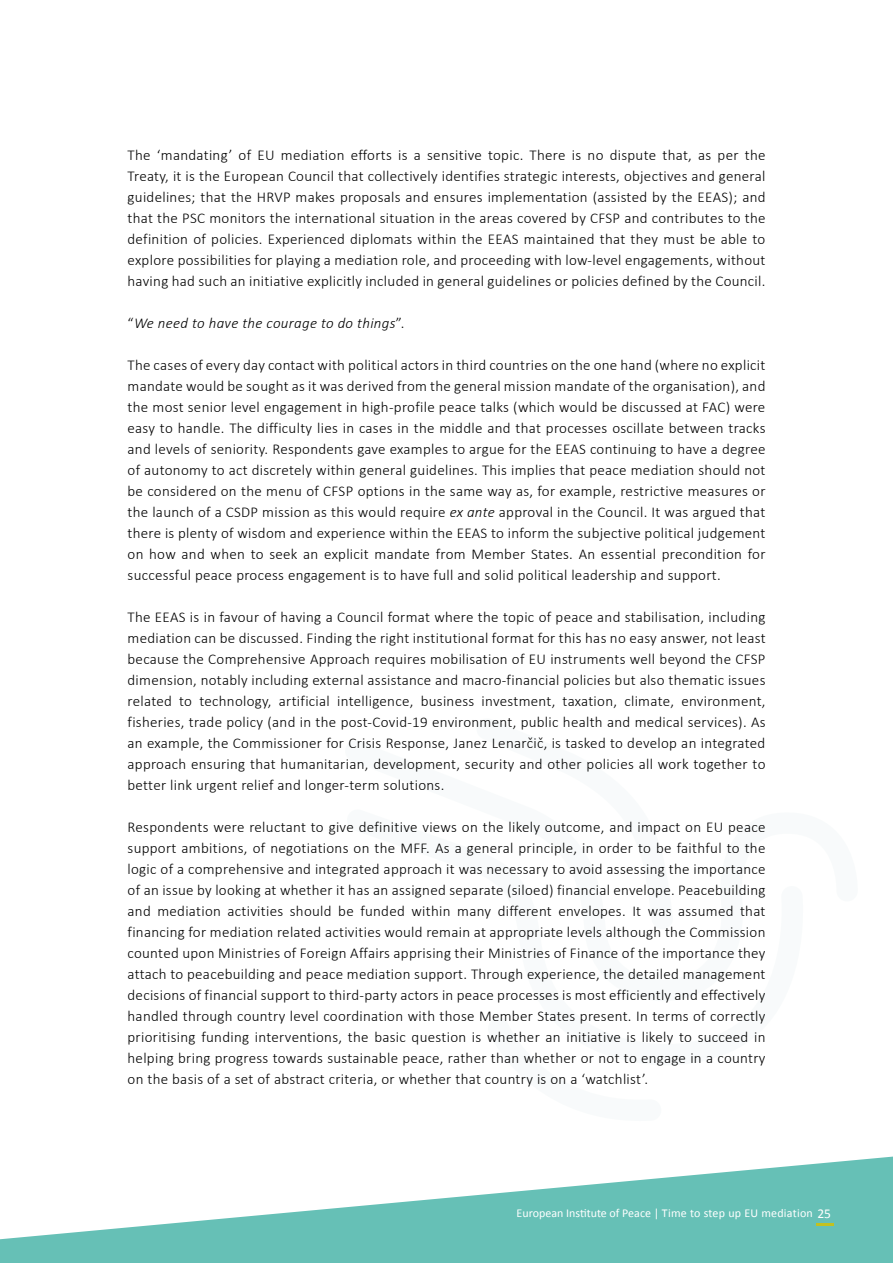
<style>
.page{position:relative;width:893px;height:1263px;background:#fff}
.page>*{position:absolute;margin:0;border:0;box-sizing:border-box;transform-origin:0 0}
.Corpo_A_A{font:300 15px/21px "Calibri";letter-spacing:.02em;color:#000;text-align:justify}
.Corpo_A_A-2{font:italic 300 15px "Calibri";letter-spacing:.02em;color:#000}
.t1{font:12px "Calibri";color:#fff}
.s1{font-style:normal}
.s2{font-style:italic}
.s3{font-size:13.5px}
</style>
<div class="page">
<svg style="left:74px;top:1156px;width:819px;height:107px;fill:#66c0b6"></svg>
<svg style="left:0;top:1232px;width:74px;height:31px;background:#78c7bf"></svg>
<svg style="left:816px;top:1224px;width:17px;height:2px"></svg>
<p class="Corpo_A_A" style="left:128px;top:144px;width:640px">The ‘mandating’ of EU mediation efforts is a sensitive topic. There is no dispute that, as per the Treaty, it is the European Council that collectively identifies strategic interests, objectives and general guidelines; that the HRVP makes proposals and ensures implementation (assisted by the EEAS); and that the PSC monitors the international situation in the areas covered by CFSP and contributes to the definition of policies. Experienced diplomats within the EEAS maintained that they must be able to explore possibilities for playing a mediation role, and proceeding with low-level engagements, without having had such an initiative explicitly included in general guidelines or policies defined by the Council.</p>
<p class="Corpo_A_A-2" style="left:128px;top:314px;width:278px"><span class="s1">“</span>We need to have the courage to do things<span class="s1">”.</span></p>
<p class="Corpo_A_A" style="left:128px;top:354px;width:639px">The cases of every day contact with political actors in third countries on the one hand (where no explicit mandate would be sought as it was derived from the general mission mandate of the organisation), and the most senior level engagement in high-profile peace talks (which would be discussed at FAC) were easy to handle. The difficulty lies in cases in the middle and that processes oscillate between tracks and levels of seniority. Respondents gave examples to argue for the EEAS continuing to have a degree of autonomy to act discretely within general guidelines. This implies that peace mediation should not be considered on the menu of CFSP options in the same way as, for example, restrictive measures or the launch of a CSDP mission as this would require <span class="s2">ex ante</span> approval in the Council. It was argued that there is plenty of wisdom and experience within the EEAS to inform the subjective political judgement on how and when to seek an explicit mandate from Member States. An essential precondition for successful peace process engagement is to have full and solid political leadership and support.</p>
<p class="Corpo_A_A" style="left:128px;top:606px;width:640px">The EEAS is in favour of having a Council format where the topic of peace and stabilisation, including mediation can be discussed. Finding the right institutional format for this has no easy answer, not least because the Comprehensive Approach requires mobilisation of EU instruments well beyond the CFSP dimension, notably including external assistance and macro-financial policies but also thematic issues related to technology, artificial intelligence, business investment, taxation, climate, environment, fisheries, trade policy (and in the post-Covid-19 environment, public health and medical services). As an example, the Commissioner for Crisis Response, Janez Lenarčič, is tasked to develop an integrated approach ensuring that humanitarian, development, security and other policies all work together to better link urgent relief and longer-term solutions.</p>
<p class="Corpo_A_A" style="left:128px;top:816px;width:639px">Respondents were reluctant to give definitive views on the likely outcome, and impact on EU peace support ambitions, of negotiations on the MFF. As a general principle, in order to be faithful to the logic of a comprehensive and integrated approach it was necessary to avoid assessing the importance of an issue by looking at whether it has an assigned separate (siloed) financial envelope. Peacebuilding and mediation activities should be funded within many different envelopes. It was assumed that financing for mediation related activities would remain at appropriate levels although the Commission counted upon Ministries of Foreign Affairs apprising their Ministries of Finance of the importance they attach to peacebuilding and peace mediation support. Through experience, the detailed management decisions of financial support to third-party actors in peace processes is most efficiently and effectively handled through country level coordination with those Member States present. In terms of correctly prioritising funding interventions, the basic question is whether an initiative is likely to succeed in helping bring progress towards sustainable peace, rather than whether or not to engage in a country on the basis of a set of abstract criteria, or whether that country is on a ‘watchlist’.</p>
<p class="t1" style="left:517px;top:1205px;width:316px">European Institute of Peace | Time to step up EU mediation <span class="s3">25</span></p>
</div>
